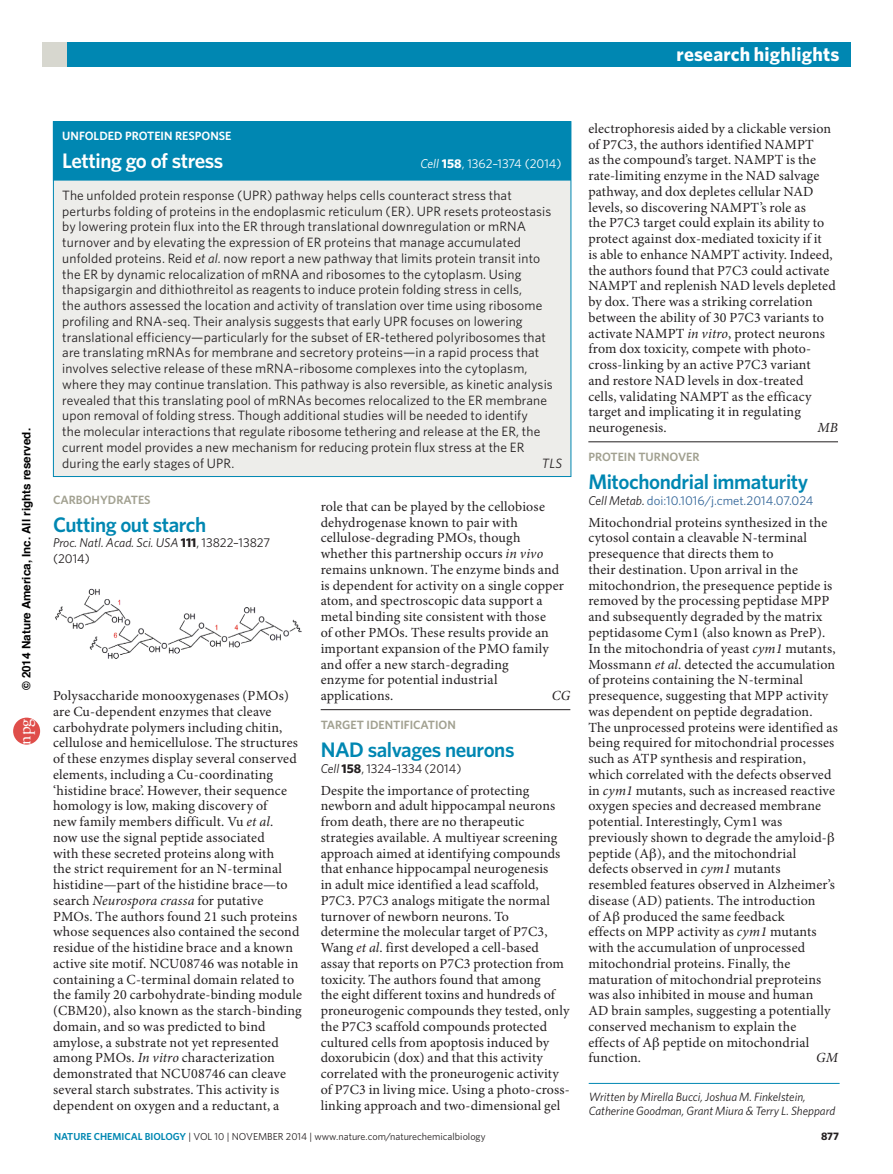
<style>
.page{position:relative;width:893px;height:1174px;background:#fff}
.page>*{position:absolute;margin:0;border:0;box-sizing:border-box;transform-origin:0 0}
.Title{font:600 21px "Whitney";letter-spacing:-.02em;color:#0087b2}
.Title-2{font:600 21px "Whitney";letter-spacing:-.02em;color:#fff}
.t1{font:700 19.5px "Whitney";letter-spacing:.01em;color:#fff}
.t2{font:17.55px "Adobe Garamond Pro";color:#fff}
.Body_first{font:13.95px/15.8px "Minion Pro";letter-spacing:.01em;color:#231f20}
.Body_first-2{font:italic 13.95px "Minion Pro";color:#231f20}
.RH_box_body_first{font:13.5px/15.8px "Whitney";letter-spacing:.01em;color:#231f20}
.RH_box_body_first-2{font:italic 13.5px "Whitney";color:#231f20}
.Journal_DOI_ref{font:italic 12.75px/15.8px "Whitney";color:#231f20}
.Journal_DOI_ref-2{font:12.75px "Whitney";color:#369}
.Journal_DOI_ref-3{font:12.75px "Whitney";color:#231f20}
.Title-3{font:12.75px "Whitney";color:#fff}
.RH_author{font:italic 12px/14.2px "Whitney";color:#231f20}
.Subject_w_rule{font:600 12px "Whitney";color:#a2a191}
.Subject_-_Box{font:600 12px "Whitney";color:#fff}
.Subject{font:600 12px "Whitney";color:#a2a191}
.t3{font:700 11.7px "Helvetica";color:#000}
.t4{font:700 10.8px "Whitney";color:#231f20}
.t5{font:10.2px "Whitney";color:#231f20}
.s1{font-family:"Arial"}
.s2{font-style:italic}
.s3{font-weight:700}
.s4{font-weight:700;font-style:normal}
.s5{font-style:normal}
.s6{font-style:italic;color:#231f20}
.s7{font-weight:600;color:#0087b2}
</style>
<div class="page">
<div style="left:43px;top:43px;width:807px;height:24px;background:#0087b2"></div>
<div style="left:43px;top:43px;width:24px;height:24px;background:#d7d7cf"></div>
<hr style="left:321px;top:709px;width:249px;height:1px;background:#231f20">
<hr style="left:588px;top:441px;width:250px;height:1px;background:#231f20">
<div style="left:53px;top:122px;width:518px;height:354px;background:#ededea"></div>
<div style="left:53px;top:122px;width:517px;height:58px;background:#0087b2"></div>
<div style="left:53px;top:121px;width:518px;height:59px;border:1px solid #0087b2"></div>
<hr style="left:589px;top:1083px;width:251px;height:1px;background:#0087b2">
<img style="left:55px;top:588px;width:247px;height:71px">
<div style="left:13px;top:717px;width:27px;height:27px;background:#df4e4a;border-radius:50%"></div>
<p class="t1" style="left:677px;top:41px;width:164px">research highlights</p>
<p class="t3" style="left:17px;top:690px;width:264px;rotate:-90deg">© 201<span class="s1">4</span> Nature America, Inc. All rights reserved.</p>
<p class="t2" style="left:14px;top:744px;width:28px;rotate:-90deg">npg</p>
<p class="Subject_-_Box" style="left:62px;top:128px;width:171px">UNFOLDED PROTEIN RESPONSE</p>
<p class="Title-2" style="left:62px;top:147px;width:163px">Letting go of stress</p>
<p class="Title-3" style="left:420px;top:155px;width:143px"><span class="s2">Cell</span> <span class="s3">158</span>, 1362–1374 (2014)</p>
<p class="RH_box_body_first" style="left:62px;top:187px;width:492px">The unfolded protein response (UPR) pathway helps cells counteract stress that perturbs folding of proteins in the endoplasmic reticulum (ER). UPR resets proteostasis by lowering protein flux into the ER through translational downregulation or mRNA turnover and by elevating the expression of ER proteins that manage accumulated unfolded proteins. Reid <span class="s2">et al.</span> now report a new pathway that limits protein transit into the ER by dynamic relocalization of mRNA and ribosomes to the cytoplasm. Using thapsigargin and dithiothreitol as reagents to induce protein folding stress in cells,<br>the authors assessed the location and activity of translation over time using ribosome profiling and RNA-seq. Their analysis suggests that early UPR focuses on lowering translational efficiency—particularly for the subset of ER-tethered polyribosomes that are translating mRNAs for membrane and secretory proteins—in a rapid process that involves selective release of these mRNA–ribosome complexes into the cytoplasm, where they may continue translation. This pathway is also reversible, as kinetic analysis revealed that this translating pool of mRNAs becomes relocalized to the ER membrane upon removal of folding stress. Though additional studies will be needed to identify<br>the molecular interactions that regulate ribosome tethering and release at the ER, the current model provides a new mechanism for reducing protein flux stress at the ER during the early stages of UPR.</p>
<p class="RH_box_body_first-2" style="left:542px;top:454px;width:22px">TLS</p>
<p class="Subject" style="left:53px;top:491px;width:99px">CARBOHYDRATES</p>
<p class="Title" style="left:53px;top:510px;width:155px">Cutting out starch</p>
<p class="Journal_DOI_ref" style="left:53px;top:534px;width:219px">Proc. Natl. Acad. Sci. USA <span class="s4">111</span><span class="s5">, 13822–13827 (2014)</span></p>
<p class="Body_first" style="left:53px;top:688px;width:251px">Polysaccharide monooxygenases (PMOs) are Cu-dependent enzymes that cleave carbohydrate polymers including chitin, cellulose and hemicellulose. The structures of these enzymes display several conserved elements, including a Cu-coordinating ‘histidine brace’. However, their sequence homology is low, making discovery of<br>new family members difficult. Vu <span class="s2">et al</span>.<br>now use the signal peptide associated<br>with these secreted proteins along with<br>the strict requirement for an N-terminal histidine—part of the histidine brace—to search <span class="s2">Neurospora crassa</span> for putative PMOs. The authors found 21 such proteins whose sequences also contained the second residue of the histidine brace and a known active site motif. NCU08746 was notable in containing a C-terminal domain related to the family 20 carbohydrate-binding module (CBM20), also known as the starch-binding domain, and so was predicted to bind amylose, a substrate not yet represented among PMOs. <span class="s2">In vitro</span> characterization demonstrated that NCU08746 can cleave several starch substrates. This activity is dependent on oxygen and a reductant, a</p>
<p class="Body_first" style="left:321px;top:499px;width:245px">role that can be played by the cellobiose dehydrogenase known to pair with cellulose-degrading PMOs, though whether this partnership occurs <span class="s2">in vivo </span>remains unknown. The enzyme binds and is dependent for activity on a single copper atom, and spectroscopic data support a metal binding site consistent with those<br>of other PMOs. These results provide an important expansion of the PMO family and offer a new starch-degrading<br>enzyme for potential industrial applications.</p>
<p class="Body_first-2" style="left:552px;top:687px;width:20px">CG</p>
<p class="Subject_w_rule" style="left:321px;top:717px;width:137px">TARGET IDENTIFICATION</p>
<p class="Title" style="left:321px;top:735px;width:195px">NAD salvages neurons</p>
<p class="Journal_DOI_ref-3" style="left:321px;top:760px;width:142px"><span class="s2">Cell</span> <span class="s3">158</span>, 1324–1334 (2014)</p>
<p class="Body_first" style="left:321px;top:782px;width:250px">Despite the importance of protecting newborn and adult hippocampal neurons from death, there are no therapeutic strategies available. A multiyear screening approach aimed at identifying compounds that enhance hippocampal neurogenesis<br>in adult mice identified a lead scaffold, P7C3. P7C3 analogs mitigate the normal turnover of newborn neurons. To determine the molecular target of P7C3, Wang <span class="s2">et al</span>. first developed a cell-based assay that reports on P7C3 protection from toxicity. The authors found that among<br>the eight different toxins and hundreds of proneurogenic compounds they tested, only the P7C3 scaffold compounds protected cultured cells from apoptosis induced by doxorubicin (dox) and that this activity correlated with the proneurogenic activity of P7C3 in living mice. Using a photo-cross&shy;linking approach and two-dimensional gel</p>
<p class="Body_first" style="left:588px;top:121px;width:249px">electrophoresis aided by a clickable version of P7C3, the authors identified NAMPT<br>as the compound’s target. NAMPT is the rate-limiting enzyme in the NAD salvage pathway, and dox depletes cellular NAD levels, so discovering NAMPT’s role as<br>the P7C3 target could explain its ability to protect against dox-mediated toxicity if it<br>is able to enhance NAMPT activity. Indeed, the authors found that P7C3 could activate NAMPT and replenish NAD levels depleted by dox. There was a striking correlation between the ability of 30 P7C3 variants to activate NAMPT <span class="s2">in vitro</span>, protect neurons from dox toxicity, compete with photo&shy;cross-linking by an active P7C3 variant<br>and restore NAD levels in dox-treated<br>cells, validating NAMPT as the efficacy target and implicating it in regulating neurogenesis.</p>
<p class="Body_first-2" style="left:817px;top:419px;width:22px">MB</p>
<p class="Subject_w_rule" style="left:588px;top:449px;width:113px">PROTEIN TURNOVER</p>
<p class="Title" style="left:588px;top:468px;width:221px">Mitochondrial immaturity</p>
<p class="Journal_DOI_ref-2" style="left:588px;top:492px;width:226px"><span class="s6">Cell Metab.</span> doi:10.1016/j.cmet.2014.07.024</p>
<p class="Body_first" style="left:588px;top:515px;width:251px">Mitochondrial proteins synthesized in the cytosol contain a cleavable N-terminal presequence that directs them to<br>their destination. Upon arrival in the mitochondrion, the presequence peptide is removed by the processing peptidase MPP and subsequently degraded by the matrix peptidasome Cym1 (also known as PreP).<br>In the mitochondria of yeast <span class="s2">cym1</span> mutants, Mossmann <span class="s2">et al</span>. detected the accumulation of proteins containing the N-terminal presequence, suggesting that MPP activity was dependent on peptide degradation.<br>The unprocessed proteins were identified as being required for mitochondrial processes such as ATP synthesis and respiration, which correlated with the defects observed in <span class="s2">cym1</span> mutants, such as increased reactive oxygen species and decreased membrane potential. Interestingly, Cym1 was previously shown to degrade the amyloid&shy;peptide (A ), and the mitochondrial defects observed in <span class="s2">cym1</span> mutants resembled features observed in Alzheimer’s disease (AD) patients. The introduction<br>of A produced the same feedback<br>effects on MPP activity as <span class="s2">cym1</span> mutants with the accumulation of unprocessed mitochondrial proteins. Finally, the maturation of mitochondrial preproteins was also inhibited in mouse and human<br>AD brain samples, suggesting a potentially conserved mechanism to explain the<br>effects of A peptide on mitochondrial function.</p>
<p class="Body_first-2" style="left:816px;top:1049px;width:23px">GM</p>
<p class="RH_author" style="left:589px;top:1089px;width:248px">Written by Mirella Bucci, Joshua M. Finkelstein,<br>Catherine Goodman, Grant Miura &amp; Terry L. Sheppard</p>
<p class="t5" style="left:54px;top:1129px;width:433px"><span class="s7">NATURE CHEMICAL BIOLOGY</span> | VOL 10 | NOVEMBER 2014 | www.nature.com/naturechemicalbiology</p>
<p class="t4" style="left:821px;top:1129px;width:19px">877</p>
</div>
